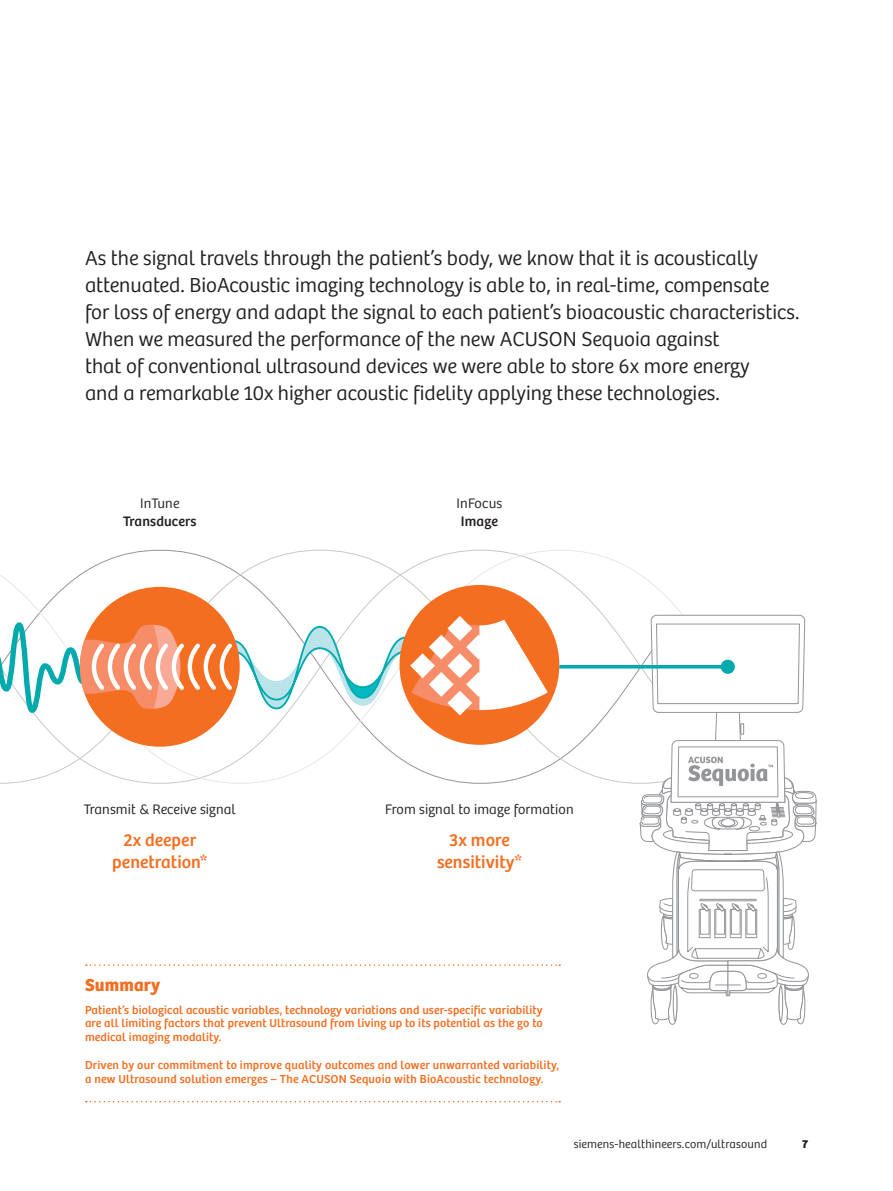
<style>
.page{position:relative;width:893px;height:1191px;background:#fff}
.page>*{position:absolute;margin:0;border:0;box-sizing:border-box;transform-origin:0 0}
.t1{font:21px/27px "Bree SH Text Light";color:#231f20}
.t2{font:18px/22.5px "Bree SH Text Regular";letter-spacing:.005em;color:#f36e21;text-align:center}
.t3{font:18px "Bree SH Text Bold";letter-spacing:.01em;color:#f36e21}
.t4{font:14.25px "Bree SH Text Light";letter-spacing:.01em;color:#231f20}
.t5{font:14.25px "Bree SH Text Regular";letter-spacing:.01em;color:#231f20}
.t6{font:12px/13.5px "Bree SH Text Regular";letter-spacing:.015em;color:#f36e21;text-align:justify}
.t7{font:12px "Bree SH Text Light";letter-spacing:.015em;color:#231f20}
.t8{font:12px "Bree SH Text Bold";color:#231f20}
</style>
<div class="page">
<svg style="left:86px;top:964px;width:474px;height:2px"></svg>
<svg style="left:86px;top:1101px;width:474px;height:1px"></svg>
<svg style="left:0;top:549px;width:672px;height:235px"></svg>
<div style="left:399px;top:585px;width:160px;height:160px;background:#f36e21;border-radius:50%"></div>
<div style="left:80px;top:587px;width:160px;height:159px;background:#f36e21;border-radius:50%"></div>
<svg style="left:0;top:616px;width:548px;height:99px"></svg>
<svg style="left:639px;top:602px;width:178px;height:423px"></svg>
<hr style="left:559px;top:665px;width:169px;height:3px;background:#00aaad">
<div style="left:721px;top:659px;width:14px;height:15px;background:#00aaad;border-radius:50%"></div>
<p class="t1" style="left:85px;top:245px;width:716px">As the signal travels through the patient’s body, we know that it is acoustically attenuated. BioAcoustic imaging technology is able to, in real-time, compensate<br>for loss of energy and adapt the signal to each patient’s bioacoustic characteristics.<br>When we measured the performance of the new ACUSON Sequoia against<br>that of conventional ultrasound devices we were able to store 6x more energy<br>and a remarkable 10x higher acoustic fidelity applying these technologies.</p>
<p class="t4" style="left:140px;top:495px;width:41px">InTune</p>
<p class="t5" style="left:123px;top:513px;width:75px">Transducers</p>
<p class="t4" style="left:457px;top:495px;width:47px">InFocus</p>
<p class="t5" style="left:461px;top:513px;width:39px">Image</p>
<p class="t4" style="left:84px;top:801px;width:154px">Transmit &amp; Receive signal</p>
<p class="t4" style="left:385px;top:801px;width:190px">From signal to image formation</p>
<p class="t2" style="left:112px;top:828px;width:97px">2x deeper penetration*</p>
<p class="t2" style="left:437px;top:828px;width:86px">3x more sensitivity*</p>
<p class="t3" style="left:85px;top:974px;width:77px">Summary</p>
<p class="t6" style="left:85px;top:1003px;width:459px">Patient’s biological acoustic variables, technology variations and user-specific variability are all limiting factors that prevent Ultrasound from living up to its potential as the go to medical imaging modality.</p>
<p class="t6" style="left:85px;top:1058px;width:476px">Driven by our commitment to improve quality outcomes and lower unwarranted variability, a new Ultrasound solution emerges – The ACUSON Sequoia with BioAcoustic technology.</p>
<p class="t7" style="left:574px;top:1137px;width:195px">siemens-healthineers.com/ultrasound</p>
<p class="t8" style="left:802px;top:1137px;width:7px">7</p>
</div>
